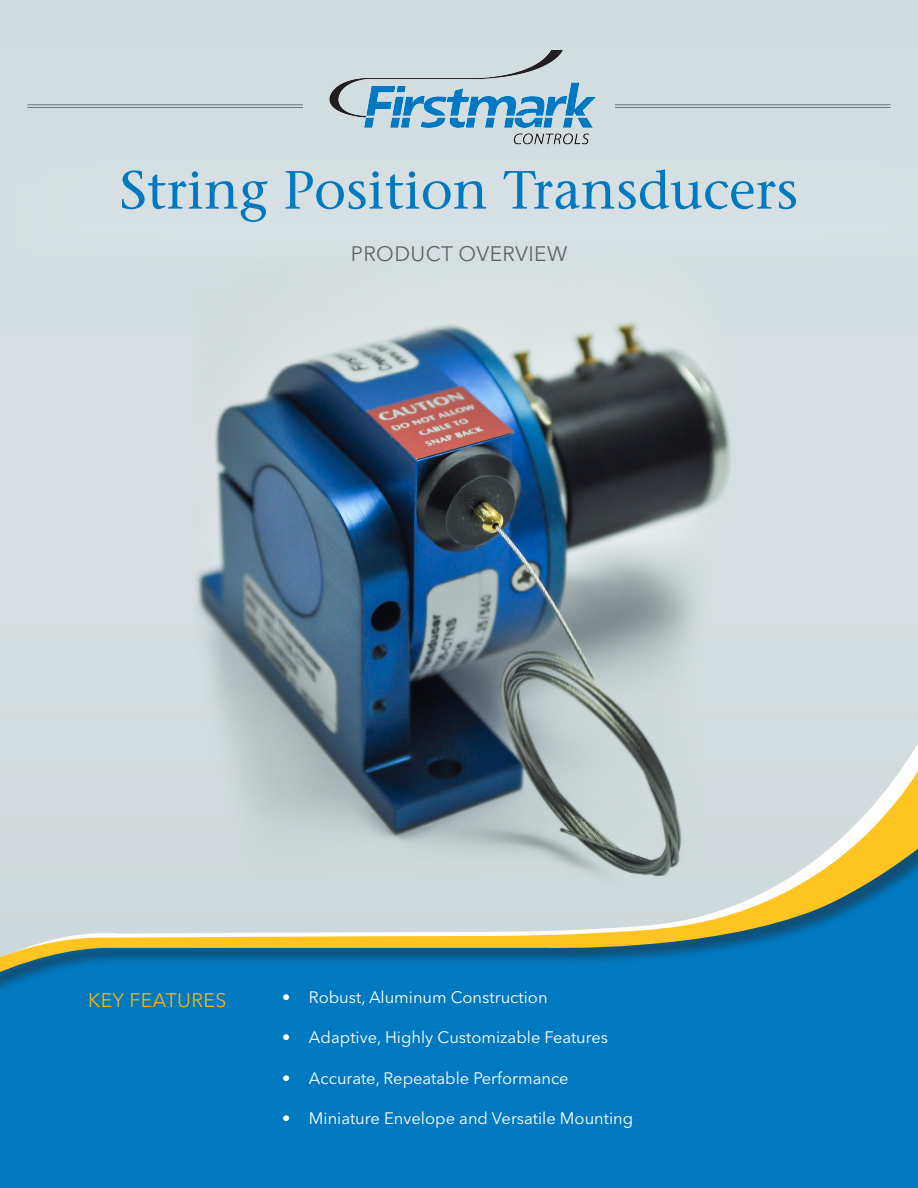
<style>
.page{position:relative;width:918px;height:1188px;background:#fff}
.page>*{position:absolute;margin:0;border:0;box-sizing:border-box;transform-origin:0 0}
.t1{font:500 53.7px "Stone Serif Std";color:#0079c0}
.t2{font:20.85px "Avenir Next LT Pro";letter-spacing:.02em;color:#636366}
.t3{font:19.5px "Avenir Next LT Pro";letter-spacing:.02em;color:#fbb316}
._3_Chart_First{font:16.5px "Avenir Next LT Pro";color:#fff}
</style>
<div class="page">
<img style="left:0;top:0;width:918px;height:677px">
<div style="left:0;top:1009px;width:918px;height:179px;background:#0079c0"></div>
<img style="left:320px;top:51px;width:314px;height:88px">
<div style="left:0;top:139px;width:918px;height:131px;background:#d6dfe1"></div>
<hr style="left:615px;top:107px;width:276px;height:1px;background:#8b8d90">
<hr style="left:615px;top:104px;width:276px;height:1px;background:#8b8d90">
<div style="left:0;top:680px;width:918px;height:329px;background:#0079c0"></div>
<svg style="left:0;top:677px;width:918px;height:313px;background:#9cb4b8"></svg>
<hr style="left:27px;top:107px;width:276px;height:1px;background:#8b8d90">
<hr style="left:27px;top:104px;width:276px;height:1px;background:#8b8d90">
<p class="t1" style="left:120px;top:158px;width:680px">String Position Transducers</p>
<p class="t2" style="left:351px;top:241px;width:218px">PRODUCT OVERVIEW</p>
<p class="t3" style="left:88px;top:988px;width:140px">KEY FEATURES</p>
<p class="_3_Chart_First" style="left:282px;top:987px;width:267px">• Robust, Aluminum Construction</p>
<p class="_3_Chart_First" style="left:282px;top:1028px;width:328px">• Adaptive, Highly Customizable Features</p>
<p class="_3_Chart_First" style="left:282px;top:1068px;width:288px">• Accurate, Repeatable Performance</p>
<p class="_3_Chart_First" style="left:282px;top:1109px;width:353px">• Miniature Envelope and Versatile Mounting</p>
</div>
